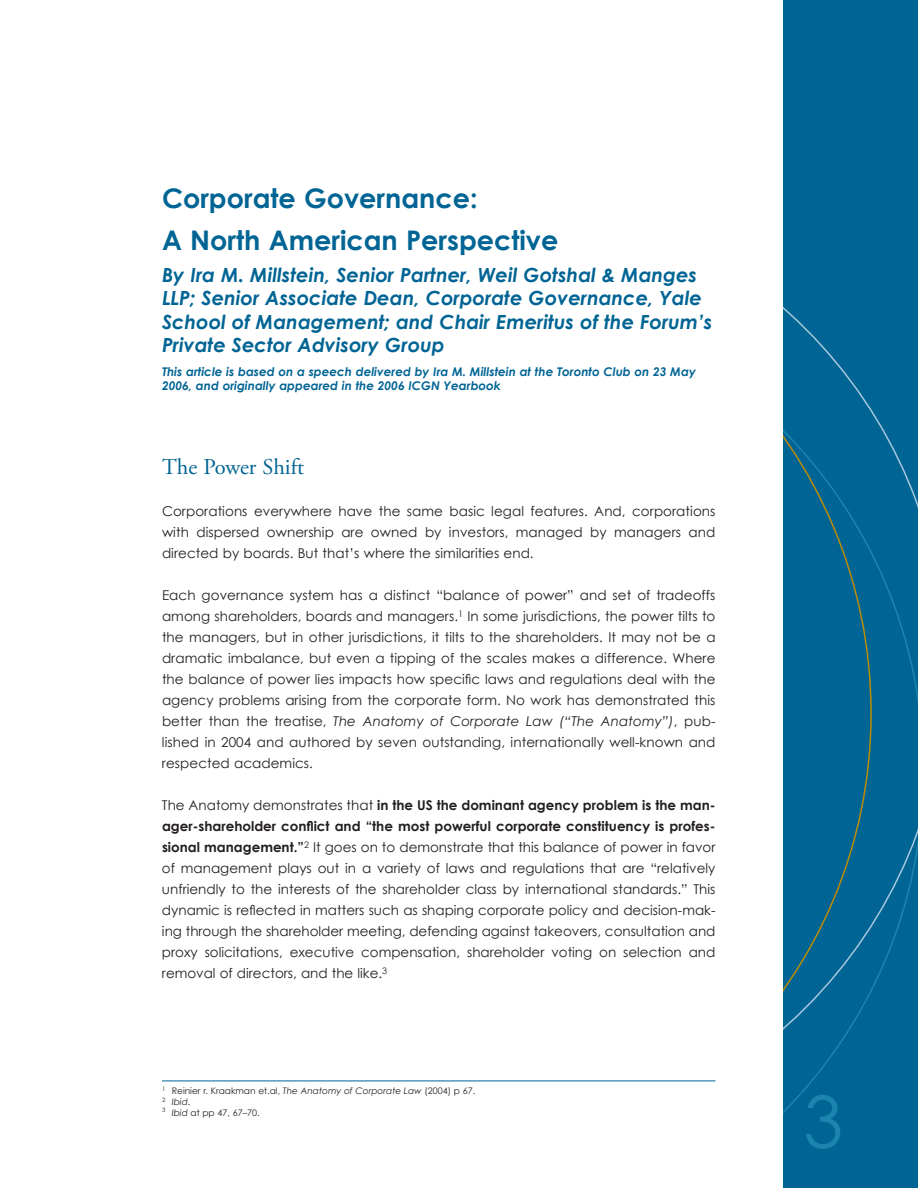
<style>
.page{position:relative;width:918px;height:1188px;background:#fff}
.page>*{position:absolute;margin:0;border:0;box-sizing:border-box;transform-origin:0 0}
.t1{font:72px "Century Gothic";color:#1b85b0}
.t2{font:700 27px/41.4px "Century Gothic";color:#006494}
.t3{font:22.5px "Adobe Garamond Pro";color:#006494}
.t4{font:italic 700 19.5px/23.4px "Century Gothic";color:#006494}
.t5{font:13.5px/21px "Century Gothic";letter-spacing:.005em;color:#231f20;text-align:justify}
.t6{font:italic 700 12px/14.4px "Century Gothic";color:#006494}
.t7{font:9px/10.8px "Century Gothic";color:#231f20}
.s1{font-style:italic}
.s2{font-weight:700}
</style>
<div class="page">
<div style="left:783px;top:0;width:135px;height:1188px;background:#006494"></div>
<svg style="left:783px;top:307px;width:135px;height:806px"></svg>
<hr style="left:162px;top:1081px;width:554px;height:1px;background:#006494">
<h2 class="t2" style="left:162px;top:177px;width:398px">Corporate Governance:<br>A North American Perspective</h2>
<h3 class="t4" style="left:162px;top:263px;width:552px">By Ira M. Millstein, Senior Partner, Weil Gotshal &amp; Manges LLP; Senior Associate Dean, Corporate Governance, Yale School of Management; and Chair Emeritus of the Forum’s Private Sector Advisory Group</h3>
<p class="t6" style="left:162px;top:364px;width:535px">This article is based on a speech delivered by Ira M. Millstein at the Toronto Club on 23 May<br>2006, and originally appeared in the 2006 ICGN Yearbook</p>
<h3 class="t3" style="left:162px;top:453px;width:144px">The Power Shift</h3>
<p class="t5" style="left:162px;top:500px;width:555px">Corporations everywhere have the same basic legal features. And, corporations with dispersed ownership are owned by investors, managed by managers and directed by boards. But that’s where the similarities end.</p>
<p class="t5" style="left:162px;top:584px;width:555px">Each governance system has a distinct “balance of power” and set of tradeoffs among shareholders, boards and managers.<sup>1</sup> In some jurisdictions, the power tilts to the managers, but in other jurisdictions, it tilts to the shareholders. It may not be a dramatic imbalance, but even a tipping of the scales makes a difference. Where the balance of power lies impacts how specific laws and regulations deal with the agency problems arising from the corporate form. No work has demonstrated this better than the treatise, <span class="s1">The Anatomy of Corporate Law (“The Anatomy”)</span>, pub&shy;lished in 2004 and authored by seven outstanding, internationally well-known and respected academics.</p>
<p class="t5" style="left:162px;top:794px;width:555px">The Anatomy demonstrates that <span class="s2">in the US the dominant agency problem is the man&shy;ager-shareholder conflict and “the most powerful corporate constituency is profes&shy;sional management.”</span><sup>2</sup> It goes on to demonstrate that this balance of power in favor of management plays out in a variety of laws and regulations that are “relatively unfriendly to the interests of the shareholder class by international standards.” This dynamic is reflected in matters such as shaping corporate policy and decision-mak&shy;ing through the shareholder meeting, defending against takeovers, consultation and proxy solicitations, executive compensation, shareholder voting on selection and removal of directors, and the like.<sup>3</sup></p>
<p class="t7" style="left:162px;top:1085px;width:315px"><sup>1</sup> Reinier r. Kraakman et.al, <span class="s1">The Anatomy of Corporate Law</span> (2004) p 67.<br><sup>2</sup> <span class="s1">Ibid</span>.<br><sup>3</sup> <span class="s1">Ibid</span> at pp 47, 67–70.</p>
<h1 class="t1" style="left:803px;top:1078px;width:41px">3</h1>
</div>
